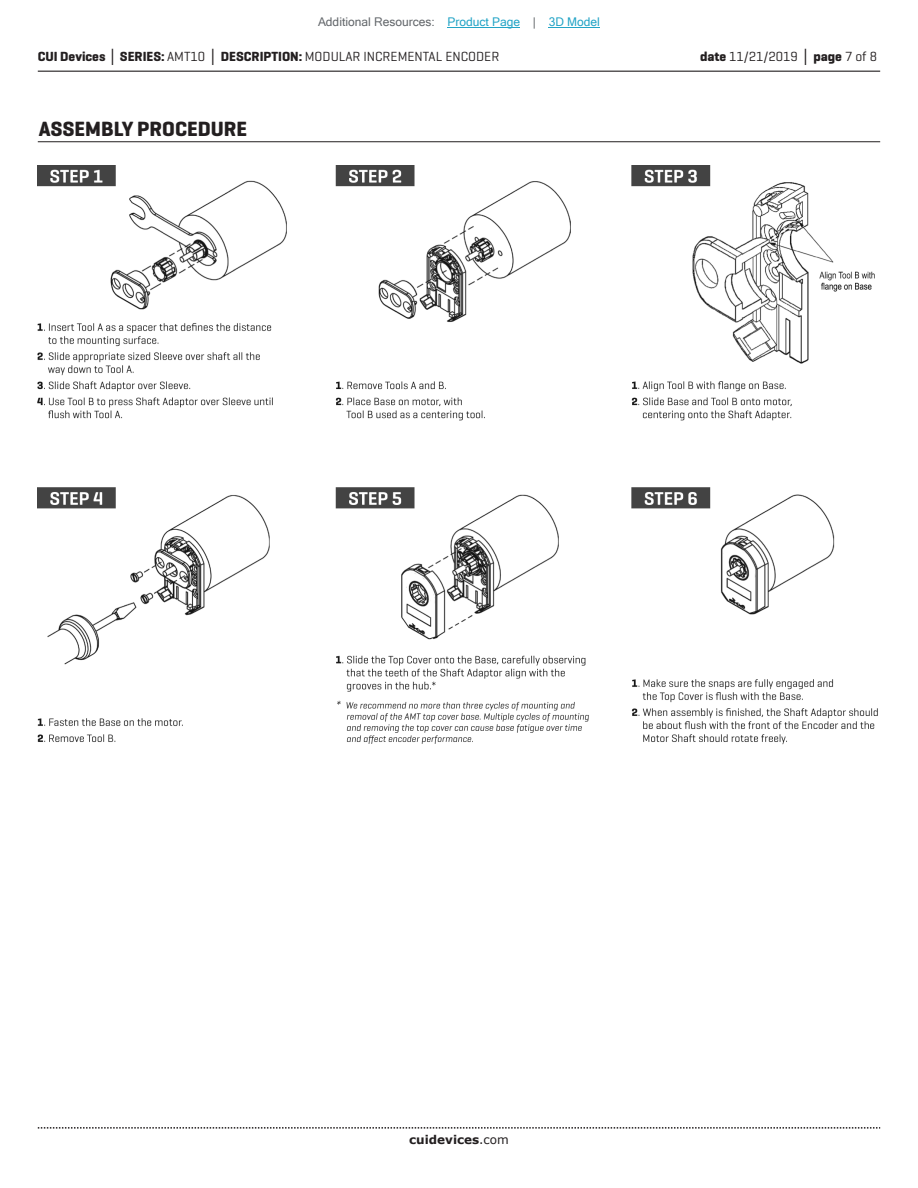
<style>
.page{position:relative;width:918px;height:1188px;background:#fff}
.page>*{position:absolute;margin:0;border:0;box-sizing:border-box;transform-origin:0 0}
.t1{font:700 21px "Geogrotesque";color:#231f20}
.t2{font:13.5px "Geogrotesque";color:#231f20}
.t3{font:12px "Microsoft Sans Serif";color:#63676b}
.t4{font:700 12px "Verdana";color:#231f20}
.s1{color:#23a4c6}
.s2{font-weight:700}
.s3{font-family:"Verdana";font-weight:700}
.s4{font-weight:400}
</style>
<div class="page">
<hr style="left:38px;top:71px;width:842px;height:1px;background:#231f20">
<svg style="left:38px;top:1127px;width:842px;height:2px"></svg>
<img style="left:38px;top:165px;width:840px;height:579px">
<hr style="left:38px;top:141px;width:842px;height:1px;background:#231f20">
<hr style="left:448px;top:27px;width:72px;height:1px;background:#23a4c6">
<hr style="left:549px;top:27px;width:51px;height:1px;background:#23a4c6">
<p class="t3" style="left:318px;top:15px;width:283px">Additional Resources: <span class="s1">Product Page</span> | <span class="s1">3D Model</span></p>
<p class="t2" style="left:38px;top:48px;width:463px"><span class="s2">CUI Devices</span> <span class="s3">│</span> <span class="s2">SERIES:</span> AMT10 <span class="s3">│</span> <span class="s2">DESCRIPTION:</span> MODULAR INCREMENTAL ENCODER</p>
<p class="t2" style="left:700px;top:48px;width:179px"><span class="s2">date</span> 11/21/2019 <span class="s3">│</span> <span class="s2">page</span> 7 of 8</p>
<h1 class="t1" style="left:39px;top:116px;width:210px">ASSEMBLY PROCEDURE</h1>
<p class="t4" style="left:409px;top:1131px;width:101px">cuidevices<span class="s4">.com</span></p>
</div>
